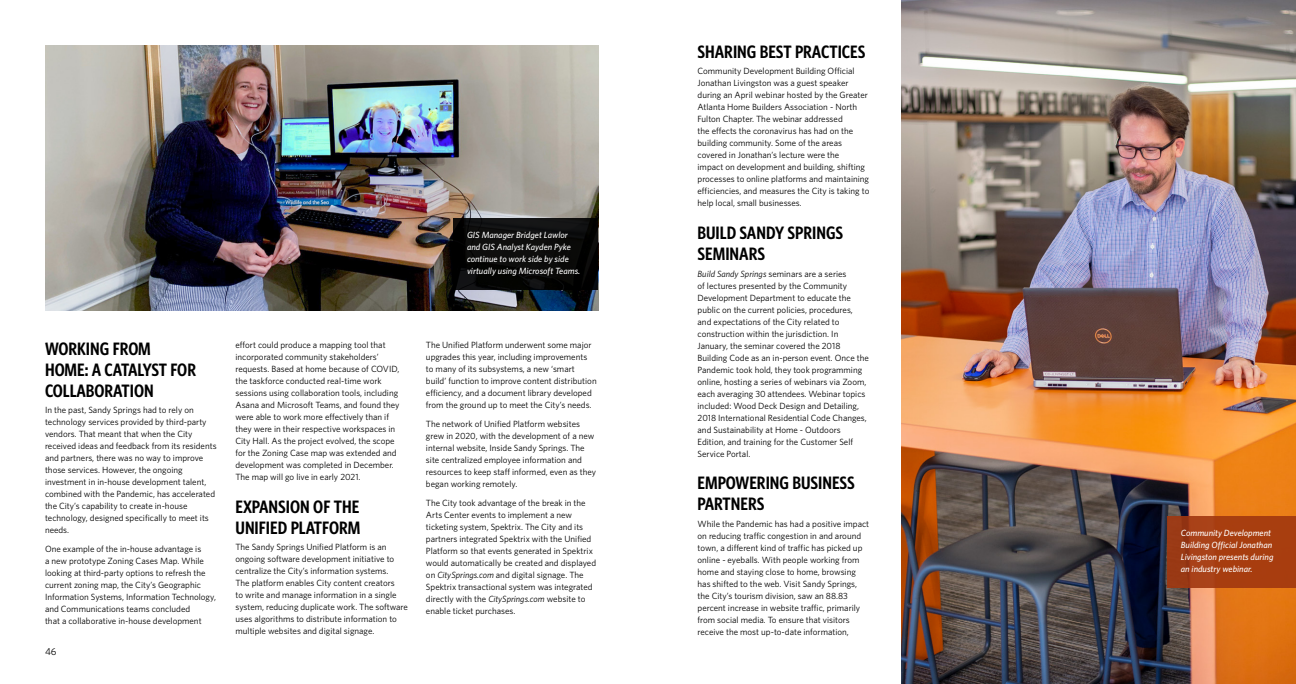
<style>
.page{position:relative;width:1296px;height:684px;background:#fff}
.page>*{position:absolute;margin:0;border:0;box-sizing:border-box;transform-origin:0 0}
.t1{font:600 18px/21px "Whitney Condensed";color:#000}
.t2{font:10px "Whitney";color:#000}
.t3{font:9px/12px "Whitney";color:#000}
.t4{font:italic 500 9px/12px "Whitney";color:#fff}
.s1{font-style:italic}
</style>
<div class="page">
<img style="left:45px;top:45px;width:553px;height:265px">
<img style="left:902px;top:0;width:394px;height:684px">
<div style="left:1167px;top:516px;width:129px;height:72px;background:linear-gradient(to right,#9f3c17,#ac3e0d)"></div>
<div style="left:454px;top:218px;width:144px;height:72px;background:#0c0c0b"></div>
<p class="t4" style="left:467px;top:229px;width:115px">GIS Manager Bridget Lawlor and GIS Analyst Kayden Pyke continue to work side by side virtually using Microsoft Teams.</p>
<h1 class="t1" style="left:45px;top:338px;width:153px">WORKING FROM<br>HOME: A CATALYST FOR<br>COLLABORATION</h1>
<p class="t3" style="left:45px;top:404px;width:173px">In the past, Sandy Springs had to rely on technology services provided by third-party vendors. That meant that when the City received ideas and feedback from its residents and partners, there was no way to improve those services. However, the ongoing investment in in-house development talent, combined with the Pandemic, has accelerated the City’s capability to create in-house technology, designed specifically to meet its needs.</p>
<p class="t3" style="left:45px;top:543px;width:173px">One example of the in-house advantage is<br>a new prototype Zoning Cases Map. While looking at third-party options to refresh the current zoning map, the City’s Geographic Information Systems, Information Technology, and Communications teams concluded<br>that a collaborative in-house development</p>
<p class="t2" style="left:45px;top:645px;width:13px">46</p>
<p class="t3" style="left:235px;top:339px;width:166px">effort could produce a mapping tool that incorporated community stakeholders’ requests. Based at home because of COVID, the taskforce conducted real-time work sessions using collaboration tools, including Asana and Microsoft Teams, and found they were able to work more effectively than if they were in their respective workspaces in City Hall. As the project evolved, the scope for the Zoning Case map was extended and development was completed in December.<br>The map will go live in early 2021.</p>
<h1 class="t1" style="left:235px;top:496px;width:126px">EXPANSION OF THE<br>UNIFIED PLATFORM</h1>
<p class="t3" style="left:235px;top:541px;width:174px">The Sandy Springs Unified Platform is an ongoing software development initiative to centralize the City’s information systems.<br>The platform enables City content creators<br>to write and manage information in a single system, reducing duplicate work. The software uses algorithms to distribute information to multiple websites and digital signage.</p>
<p class="t3" style="left:426px;top:339px;width:172px">The Unified Platform underwent some major upgrades this year, including improvements to many of its subsystems, a new ‘smart build’ function to improve content distribution efficiency, and a document library developed from the ground up to meet the City’s needs.</p>
<p class="t3" style="left:426px;top:418px;width:172px">The network of Unified Platform websites grew in 2020, with the development of a new internal website, Inside Sandy Springs. The site centralized employee information and resources to keep staff informed, even as they began working remotely.</p>
<p class="t3" style="left:426px;top:497px;width:172px">The City took advantage of the break in the Arts Center events to implement a new ticketing system, Spektrix. The City and its partners integrated Spektrix with the Unified Platform so that events generated in Spektrix would automatically be created and displayed on <span class="s1">CitySprings.com</span> and digital signage. The Spektrix transactional system was integrated directly with the <span class="s1">CitySprings.com</span> website to enable ticket purchases.</p>
<h1 class="t1" style="left:698px;top:41px;width:169px">SHARING BEST PRACTICES</h1>
<p class="t3" style="left:698px;top:65px;width:173px">Community Development Building Official Jonathan Livingston was a guest speaker during an April webinar hosted by the Greater Atlanta Home Builders Association - North Fulton Chapter. The webinar addressed<br>the effects the coronavirus has had on the building community. Some of the areas covered in Jonathan’s lecture were the<br>impact on development and building, shifting processes to online platforms and maintaining efficiencies, and measures the City is taking to help local, small businesses.</p>
<h1 class="t1" style="left:698px;top:222px;width:147px">BUILD SANDY SPRINGS<br>SEMINARS</h1>
<p class="t3" style="left:698px;top:267px;width:173px"><span class="s1">Build Sandy Springs</span> seminars are a series<br>of lectures presented by the Community Development Department to educate the public on the current policies, procedures, and expectations of the City related to construction within the jurisdiction. In January, the seminar covered the 2018<br>Building Code as an in-person event. Once the Pandemic took hold, they took programming online, hosting a series of webinars via Zoom, each averaging 30 attendees. Webinar topics included: Wood Deck Design and Detailing, 2018 International Residential Code Changes, and Sustainability at Home - Outdoors Edition, and training for the Customer Self Service Portal.</p>
<h1 class="t1" style="left:698px;top:472px;width:159px">EMPOWERING BUSINESS<br>PARTNERS</h1>
<p class="t3" style="left:698px;top:518px;width:173px">While the Pandemic has had a positive impact on reducing traffic congestion in and around town, a different kind of traffic has picked up online - eyeballs. With people working from home and staying close to home, browsing has shifted to the web. Visit Sandy Springs, the City’s tourism division, saw an 88.83 percent increase in website traffic, primarily from social media. To ensure that visitors receive the most up-to-date information,</p>
<p class="t4" style="left:1181px;top:527px;width:94px">Community Development<br>Building Official Jonathan<br>Livingston presents during an industry webinar.</p>
</div>
